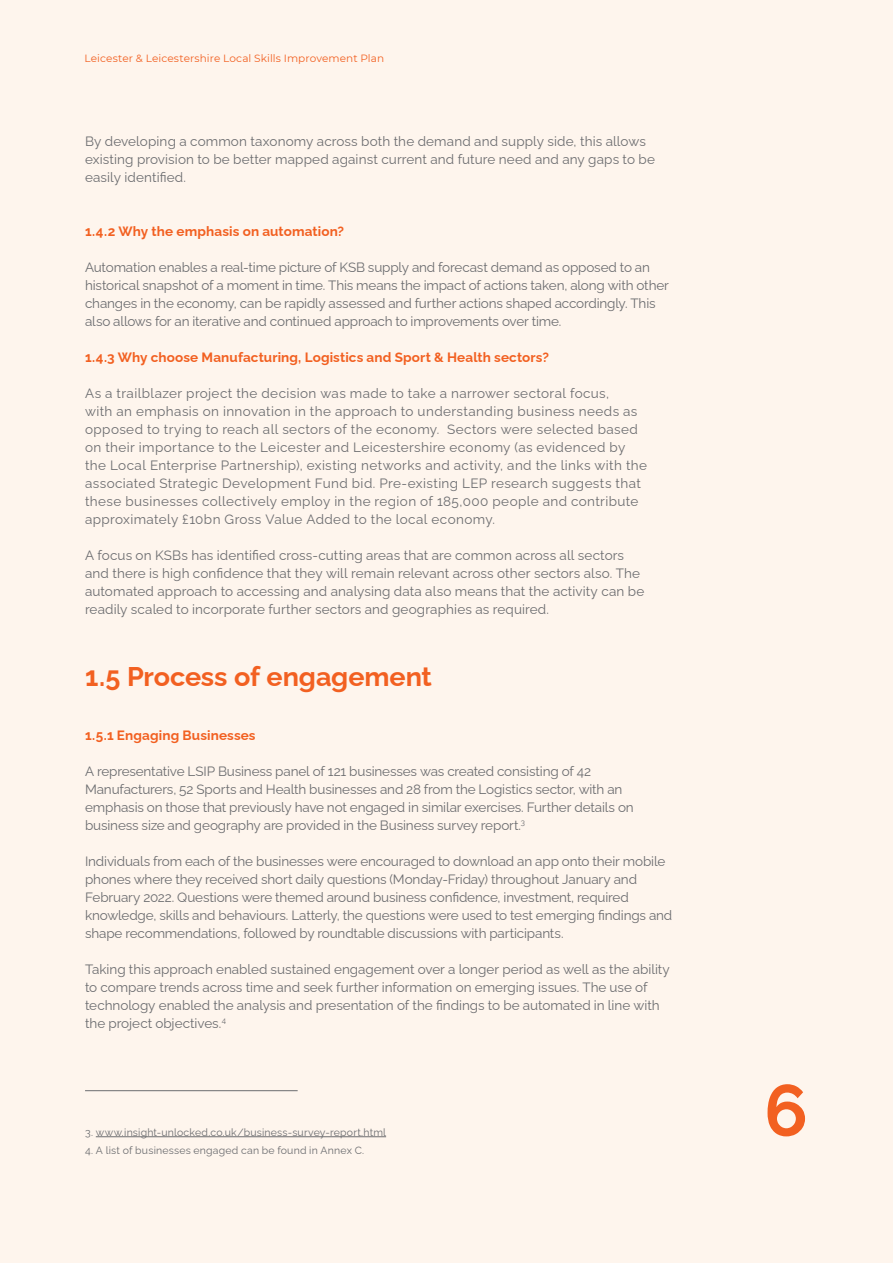
<style>
.page{position:relative;width:893px;height:1263px;background:#fef5ed}
.page>*{position:absolute;margin:0;border:0;box-sizing:border-box;transform-origin:0 0}
.t1{font:700 72px "Raleway";color:#f26021}
.t2{font:700 27px "Raleway";letter-spacing:-.005em;color:#f26021}
.t3{font:13.5px/18px "Raleway";color:#6c6d70}
.t4{font:13.5px/18px "Raleway";letter-spacing:.03em;color:#6c6d70}
.t5{font:700 13.5px "Raleway";letter-spacing:.01em;color:#f26021}
.t6{font:10.5px "Raleway";letter-spacing:.02em;color:#6c6d70}
.t7{font:10.5px "Montserrat";letter-spacing:.01em;color:#f26021}
</style>
<div class="page">
<hr style="left:85px;top:1090px;width:213px;height:1px;background:#6c6d70">
<hr style="left:96px;top:1136px;width:290px;height:1px;background:#6c6d70">
<p class="t7" style="left:85px;top:51px;width:301px">Leicester &amp; Leicestershire Local Skills Improvement Plan</p>
<p class="t3" style="left:85px;top:130px;width:571px">By developing a common taxonomy across both the demand and supply side, this allows existing provision to be better mapped against current and future need and any gaps to be easily identified.</p>
<p class="t5" style="left:85px;top:220px;width:261px">1.4.2 Why the emphasis on automation?</p>
<p class="t3" style="left:85px;top:256px;width:585px">Automation enables a real-time picture of KSB supply and forecast demand as opposed to an historical snapshot of a moment in time. This means the impact of actions taken, along with other changes in the economy, can be rapidly assessed and further actions shaped accordingly. This also allows for an iterative and continued approach to improvements over time.</p>
<p class="t5" style="left:85px;top:346px;width:465px">1.4.3 Why choose Manufacturing, Logistics and Sport &amp; Health sectors?</p>
<p class="t4" style="left:85px;top:382px;width:564px">As a trailblazer project the decision was made to take a narrower sectoral focus,<br>with an emphasis on innovation in the approach to understanding business needs as opposed to trying to reach all sectors of the economy. Sectors were selected based on their importance to the Leicester and Leicestershire economy (as evidenced by the Local Enterprise Partnership), existing networks and activity, and the links with the associated Strategic Development Fund bid. Pre-existing LEP research suggests that these businesses collectively employ in the region of 185,000 people and contribute approximately £10bn Gross Value Added to the local economy.</p>
<p class="t3" style="left:85px;top:544px;width:561px">A focus on KSBs has identified cross-cutting areas that are common across all sectors and there is high confidence that they will remain relevant across other sectors also. The automated approach to accessing and analysing data also means that the activity can be readily scaled to incorporate further sectors and geographies as required.</p>
<h2 class="t2" style="left:85px;top:654px;width:348px">1.5 Process of engagement</h2>
<p class="t5" style="left:85px;top:724px;width:172px">1.5.1 Engaging Businesses</p>
<p class="t3" style="left:85px;top:760px;width:550px">A representative LSIP Business panel of 121 businesses was created consisting of 42<br>Manufacturers, 52 Sports and Health businesses and 28 from the Logistics sector, with an emphasis on those that previously have not engaged in similar exercises. Further details on business size and geography are provided in the Business survey report.<sup>3</sup></p>
<p class="t3" style="left:85px;top:850px;width:589px">Individuals from each of the businesses were encouraged to download an app onto their mobile phones where they received short daily questions (Monday-Friday) throughout January and February 2022. Questions were themed around business confidence, investment, required knowledge, skills and behaviours. Latterly, the questions were used to test emerging findings and shape recommendations, followed by roundtable discussions with participants.</p>
<p class="t3" style="left:85px;top:958px;width:586px">Taking this approach enabled sustained engagement over a longer period as well as the ability to compare trends across time and seek further information on emerging issues. The use of technology enabled the analysis and presentation of the findings to be automated in line with the project objectives.<sup>4</sup></p>
<p class="t6" style="left:85px;top:1123px;width:303px">3. www.insight-unlocked.co.uk/business-survey-report.html</p>
<p class="t6" style="left:85px;top:1141px;width:281px">4. A list of businesses engaged can be found in Annex C.</p>
<h1 class="t1" style="left:764px;top:1053px;width:45px">6</h1>
</div>
